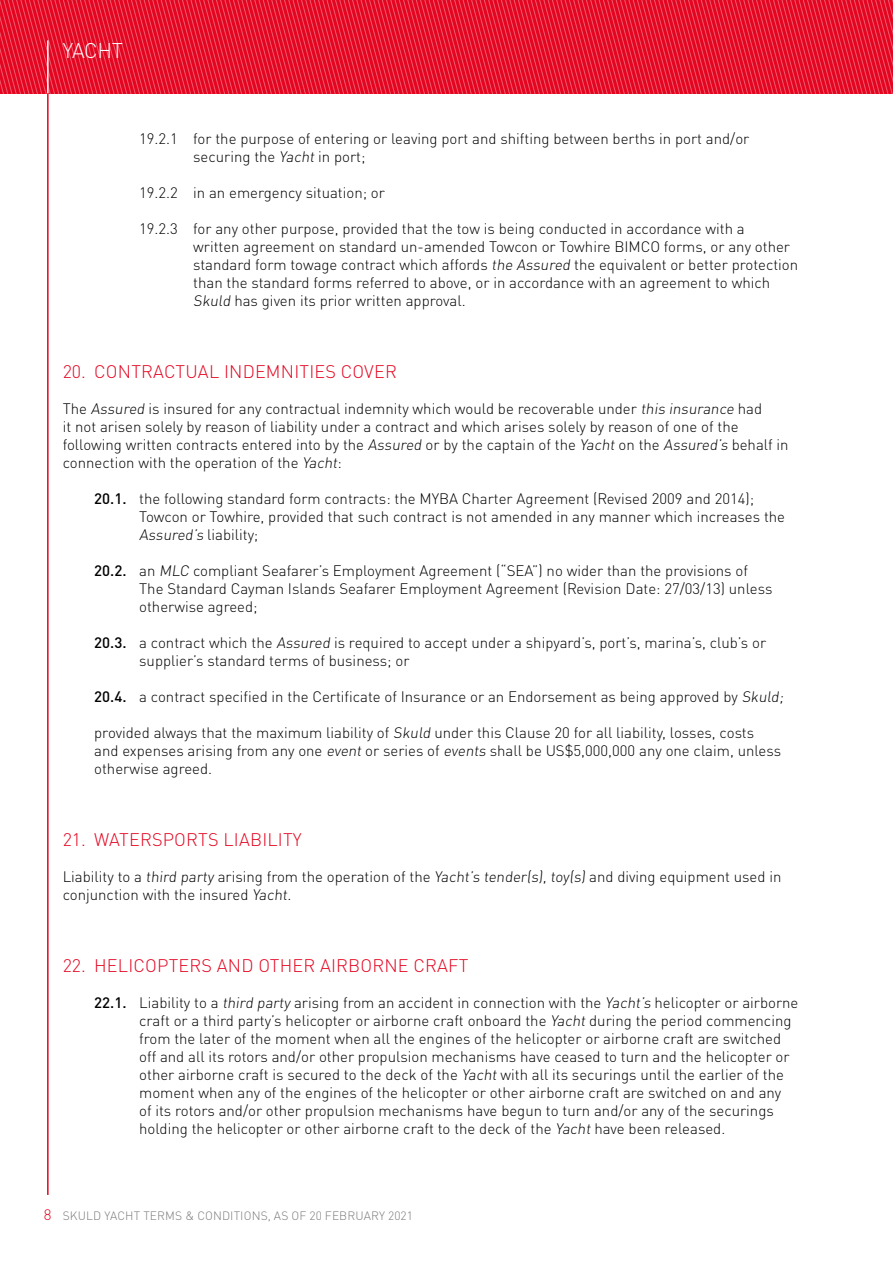
<style>
.page{position:relative;width:893px;height:1263px;background:#fff}
.page>*{position:absolute;margin:0;border:0;box-sizing:border-box;transform-origin:0 0}
.t1{font:300 21px "DINOT";letter-spacing:-.02em;color:#fff}
.t2{font:300 18px "DIN Pro";letter-spacing:.01em;color:#e40521}
.t3{font:300 15px/18px "DINOT";color:#000}
.t4{font:300 12px "DINOT";letter-spacing:.01em;color:#7c7b7b}
.s1{font-weight:500}
.s2{font-size:15px;color:#e40521}
</style>
<div class="page">
<svg style="left:0;top:0;width:893px;height:94px;background:#e61933"></svg>
<hr style="left:47px;top:40px;width:2px;height:54px;background:#fff">
<hr style="left:47px;top:94px;width:2px;height:1101px;background:#e40521">
<h1 class="t1" style="left:63px;top:38px;width:62px">YACHT</h1>
<p class="t3" style="left:193px;top:129px;width:558px;text-indent:-54px">19.2.1 for the purpose of entering or leaving port and shifting between berths in port and/or securing the Yacht in port;</p>
<p class="t3" style="left:139px;top:183px;width:247px">19.2.2 in an emergency situation; or</p>
<p class="t3" style="left:193px;top:219px;width:606px;text-indent:-54px">19.2.3 for any other purpose, provided that the tow is being conducted in accordance with a<br>written agreement on standard un-amended Towcon or Towhire BIMCO forms, or any other standard form towage contract which affords the Assured the equivalent or better protection than the standard forms referred to above, or in accordance with an agreement to which Skuld has given its prior written approval.</p>
<p class="t2" style="left:63px;top:359px;width:336px">20. CONTRACTUAL INDEMNITIES COVER</p>
<p class="t3" style="left:63px;top:399px;width:727px">The Assured is insured for any contractual indemnity which would be recoverable under this insurance had<br>it not arisen solely by reason of liability under a contract and which arises solely by reason of one of the following written contracts entered into by the Assured or by the captain of the Yacht on the Assured’s behalf in connection with the operation of the Yacht:</p>
<p class="t3" style="left:139px;top:489px;width:647px;text-indent:-45px"><span class="s1">20.1.</span> the following standard form contracts: the MYBA Charter Agreement (Revised 2009 and 2014);<br>Towcon or Towhire, provided that such contract is not amended in any manner which increases the<br>Assured’s liability;</p>
<p class="t3" style="left:139px;top:561px;width:635px;text-indent:-45px"><span class="s1">20.2.</span> an MLC compliant Seafarer’s Employment Agreement (“SEA”) no wider than the provisions of<br>The Standard Cayman Islands Seafarer Employment Agreement (Revision Date: 27/03/13) unless otherwise agreed;</p>
<p class="t3" style="left:139px;top:633px;width:628px;text-indent:-45px"><span class="s1">20.3.</span> a contract which the Assured is required to accept under a shipyard’s, port’s, marina’s, club’s or supplier’s standard terms of business; or</p>
<p class="t3" style="left:94px;top:687px;width:693px"><span class="s1">20.4.</span> a contract specified in the Certificate of Insurance or an Endorsement as being approved by Skuld;</p>
<p class="t3" style="left:94px;top:723px;width:688px">provided always that the maximum liability of Skuld under this Clause 20 for all liability, losses, costs and expenses arising from any one event or series of events shall be US$5,000,000 any one claim, unless otherwise agreed.</p>
<p class="t2" style="left:63px;top:827px;width:241px">21. WATERSPORTS LIABILITY</p>
<p class="t3" style="left:63px;top:867px;width:720px">Liability to a third party arising from the operation of the Yacht’s tender(s), toy(s) and diving equipment used in conjunction with the insured Yacht.</p>
<p class="t2" style="left:63px;top:953px;width:407px">22. HELICOPTERS AND OTHER AIRBORNE CRAFT</p>
<p class="t3" style="left:139px;top:993px;width:661px;text-indent:-45px"><span class="s1">22.1.</span> Liability to a third party arising from an accident in connection with the Yacht’s helicopter or airborne craft or a third party’s helicopter or airborne craft onboard the Yacht during the period commencing from the later of the moment when all the engines of the helicopter or airborne craft are switched off and all its rotors and/or other propulsion mechanisms have ceased to turn and the helicopter or other airborne craft is secured to the deck of the Yacht with all its securings until the earlier of the moment when any of the engines of the helicopter or other airborne craft are switched on and any<br>of its rotors and/or other propulsion mechanisms have begun to turn and/or any of the securings holding the helicopter or other airborne craft to the deck of the Yacht have been released.</p>
<p class="t4" style="left:44px;top:1209px;width:370px"><span class="s2">8</span> SKULD YACHT TERMS &amp; CONDITIONS, AS OF 20 FEBRUARY 2021</p>
</div>
